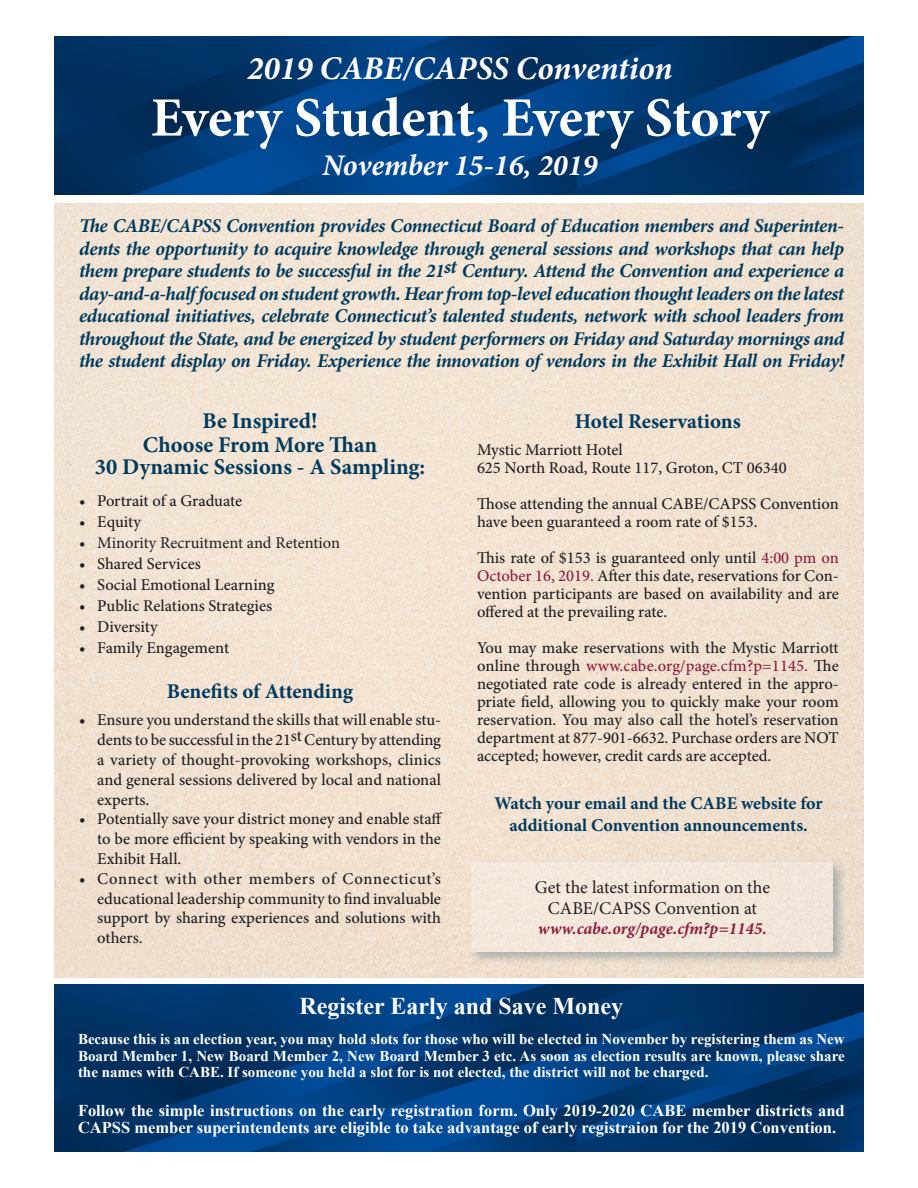
<style>
.page{position:relative;width:918px;height:1188px;background:#fff}
.page>*{position:absolute;margin:0;border:0;box-sizing:border-box;transform-origin:0 0}
.t1{font:700 55.5px "Minion Pro";letter-spacing:-.005em;color:#fff}
.t2{font:italic 700 33px "Minion Pro";color:#fff}
.t3{font:italic 700 30px "Minion Pro";color:#fff}
.t4{font:700 24px "Times New Roman";color:#fff}
.t5{font:700 22.5px/23.2px "Minion Pro";color:#003a5d;text-align:center}
.t6{font:700 21px "Minion Pro";letter-spacing:-.005em;color:#003a5d}
.t7{font:italic 700 19.5px/22.5px "Minion Pro";letter-spacing:-.025em;color:#003a5d;text-align:justify}
.t8{font:700 18px/21.6px "Minion Pro";letter-spacing:-.005em;color:#003a5d;text-align:center}
.t9{font:18px "Minion Pro";color:#231f20}
.t10{font:italic 700 17.1px "Minion Pro";color:#8d1e40}
.t11{font:500 16.5px/18px "Minion Pro";color:#231f20;text-align:justify}
.t12{font:700 16.5px/16.5px "Times New Roman";color:#fff}
.t13{font:16.5px "Minion Pro";color:#231f20}
.t14{font:700 15px/16.5px "Times New Roman";color:#fff;text-align:justify}
.s1{font-weight:400}
.s2{color:#8d1e40}
</style>
<div class="page">
<img style="left:54px;top:985px;width:810px;height:167px">
<img style="left:54px;top:36px;width:810px;height:158px">
<img style="left:54px;top:203px;width:810px;height:774px">
<svg style="left:469px;top:859px;width:378px;height:106px;background:#d8cec2"></svg>
<div style="left:472px;top:862px;width:361px;height:90px;background:#f3e7db"></div>
<p class="t2" style="left:247px;top:45px;width:427px">2019 CABE/CAPSS Convention</p>
<p class="t1" style="left:151px;top:79px;width:620px">Every Student, Every Story</p>
<p class="t3" style="left:322px;top:144px;width:277px">November 15-16, 2019</p>
<p class="t7" style="left:79px;top:214px;width:767px">The CABE/CAPSS Convention provides Connecticut Board of Education members and Superinten&shy;dents the opportunity to acquire knowledge through general sessions and workshops that can help them prepare students to be successful in the 21st Century. Attend the Convention and experience a day-and-a-half focused on student growth. Hear from top-level education thought leaders on the latest educational initiatives, celebrate Connecticut’s talented students, network with school leaders from throughout the State, and be energized by student performers on Friday and Saturday mornings and the student display on Friday. Experience the innovation of vendors in the Exhibit Hall on Friday!</p>
<p class="t5" style="left:95px;top:409px;width:332px">Be Inspired!<br>Choose From More Than<br>30 Dynamic Sessions - A Sampling:</p>
<p class="t11" style="left:79px;top:491px;width:165px"><span class="s1">•</span> Portrait of a Graduate</p>
<p class="t11" style="left:79px;top:512px;width:63px"><span class="s1">•</span> Equity</p>
<p class="t13" style="left:79px;top:531px;width:262px">• Minority Recruitment and Retention</p>
<p class="t11" style="left:79px;top:554px;width:123px"><span class="s1">•</span> Shared Services</p>
<p class="t11" style="left:79px;top:575px;width:197px"><span class="s1">•</span> Social Emotional Learning</p>
<p class="t11" style="left:79px;top:596px;width:195px"><span class="s1">•</span> Public Relations Strategies</p>
<p class="t11" style="left:79px;top:617px;width:80px"><span class="s1">•</span> Diversity</p>
<p class="t11" style="left:79px;top:638px;width:151px"><span class="s1">•</span> Family Engagement</p>
<p class="t6" style="left:167px;top:677px;width:188px">Benefits of Attending</p>
<p class="t11" style="left:97px;top:710px;width:345px;line-height:19.8px;text-indent:-18px">• Ensure you understand the skills that will enable stu&shy;dents to be successful in the 21st Century by attending a variety of thought-provoking workshops, clinics and general sessions delivered by local and national experts.</p>
<p class="t11" style="left:97px;top:809px;width:347px;line-height:19.8px;text-indent:-18px">• Potentially save your district money and enable staff to be more efficient by speaking with vendors in the Exhibit Hall.</p>
<p class="t11" style="left:97px;top:869px;width:345px;line-height:19.8px;text-indent:-18px">• Connect with other members of Connecticut’s educational leadership community to find invaluable support by sharing experiences and solutions with others.</p>
<p class="t6" style="left:575px;top:407px;width:167px">Hotel Reservations</p>
<p class="t11" style="left:477px;top:441px;width:147px">Mystic Marriott Hotel</p>
<p class="t11" style="left:477px;top:459px;width:311px">625 North Road, Route 117, Groton, CT 06340</p>
<p class="t11" style="left:477px;top:495px;width:363px">Those attending the annual CABE/CAPSS Convention have been guaranteed a room rate of $153.</p>
<p class="t11" style="left:477px;top:549px;width:363px">This rate of $153 is guaranteed only until <span class="s2">4:00 pm on October 16, 2019.</span> After this date, reservations for Con&shy;vention participants are based on availability and are offered at the prevailing rate.</p>
<p class="t11" style="left:477px;top:639px;width:363px">You may make reservations with the Mystic Marriott online through <span class="s2">www.cabe.org/page.cfm?p=1145.</span> The negotiated rate code is already entered in the appro&shy;priate field, allowing you to quickly make your room reservation. You may also call the hotel’s reservation department at 877-901-6632. Purchase orders are NOT accepted; however, credit cards are accepted.</p>
<p class="t8" style="left:495px;top:792px;width:329px">Watch your email and the CABE website for additional Convention announcements.</p>
<p class="t9" style="left:535px;top:875px;width:237px">Get the latest information on the</p>
<p class="t9" style="left:548px;top:896px;width:211px">CABE/CAPSS Convention at</p>
<p class="t10" style="left:538px;top:917px;width:231px">www.cabe.org/page.cfm?p=1145.</p>
<p class="t4" style="left:300px;top:990px;width:325px">Register Early and Save Money</p>
<p class="t14" style="left:78px;top:1031px;width:768px">Because this is an election year, you may hold slots for those who will be elected in November by registering them as New Board Member 1, New Board Member 2, New Board Member 3 etc. As soon as election results are known, please share the names with CABE. If someone you held a slot for is not elected, the district will not be charged.</p>
<p class="t12" style="left:78px;top:1102px;width:768px">Follow the simple instructions on the early registration form. Only 2019-2020 CABE member districts and<br>CAPSS member superintendents are eligible to take advantage of early registraion for the 2019 Convention.</p>
</div>
